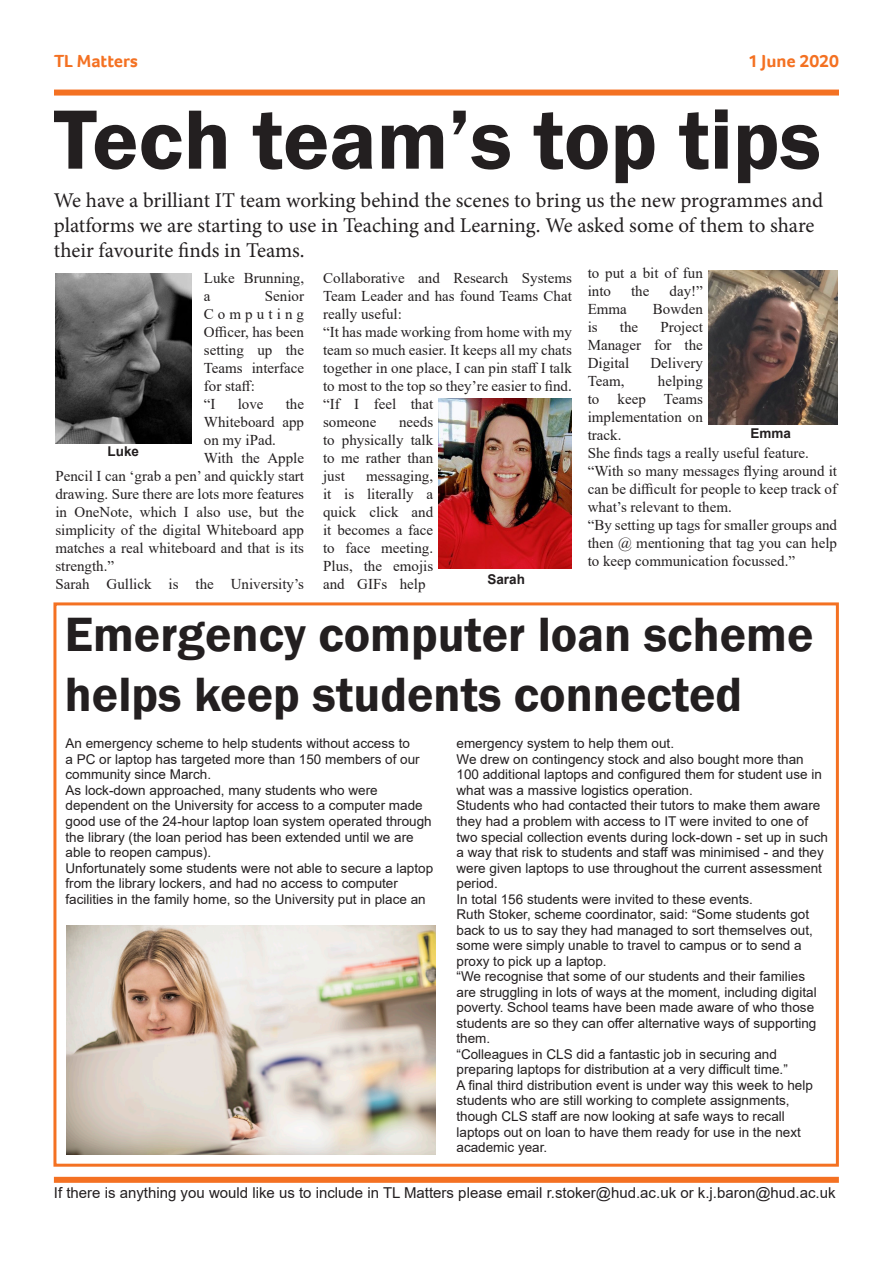
<style>
.page{position:relative;width:893px;height:1263px;background:#fff}
.page>*{position:absolute;margin:0;border:0;box-sizing:border-box;transform-origin:0 0}
.t1{font:600 87px "Franklin Gothic";color:#231f20}
.t2{font:600 49.5px/59.4px "Franklin Gothic";color:#231f20}
.t3{font:21px/25.2px "Minion Pro";letter-spacing:-.005em;color:#231f20}
.t4{font:700 18px "Foco";color:#f47122}
.t5{font:15px/18px "Times New Roman";color:#231f20}
.t6{font:15px "Arial";color:#231f20}
.t7{font:13.5px/15.5px "Arial";color:#231f20}
.t8{font:700 13.5px "Arial";color:#231f20}
</style>
<div class="page">
<div style="left:53px;top:602px;width:786px;height:565px;border:3px solid #f47122"></div>
<div style="left:54px;top:90px;width:785px;height:6px;background:#f47122"></div>
<div style="left:54px;top:1177px;width:785px;height:6px;background:#f47122"></div>
<img style="left:55px;top:273px;width:136px;height:170px">
<img style="left:67px;top:926px;width:368px;height:228px">
<img style="left:708px;top:271px;width:129px;height:153px">
<img style="left:438px;top:398px;width:133px;height:170px">
<h3 class="t4" style="left:54px;top:49px;width:85px">TL Matters</h3>
<h3 class="t4" style="left:748px;top:49px;width:92px">1 June 2020</h3>
<h1 class="t1" style="left:54px;top:86px;width:768px">Tech team’s top tips</h1>
<h3 class="t3" style="left:54px;top:187px;width:771px">We have a brilliant IT team working behind the scenes to bring us the new programmes and platforms we are starting to use in Teaching and Learning. We asked some of them to share their favourite finds in Teams.</h3>
<p class="t5" style="left:323px;top:268px;width:250px">Collaborative and Research Systems<br>Team Leader and has found Teams Chat really useful:<br>“It has made working from home with my team so much easier. It keeps all my chats together in one place, I can pin staff I talk to most to the top so they’re easier to find. “If I feel that<br>someone</p>
<p class="t5" style="left:588px;top:264px;width:117px">to put a bit of fun into</p>
<p class="t5" style="left:204px;top:268px;width:102px">Luke Brunning, a</p>
<p class="t5" style="left:631px;top:282px;width:20px">the</p>
<p class="t5" style="left:670px;top:282px;width:35px">day!”</p>
<p class="t5" style="left:204px;top:286px;width:102px;text-indent:61px">Senior<br>Computing<br>Officer, has been setting up the<br>Teams interface for staff:<br>“I</p>
<p class="t5" style="left:588px;top:300px;width:41px">Emma</p>
<p class="t5" style="left:653px;top:300px;width:51px">Bowden</p>
<p class="t5" style="left:588px;top:318px;width:12px">is</p>
<p class="t5" style="left:620px;top:318px;width:20px">the</p>
<p class="t5" style="left:588px;top:318px;width:117px;text-align:justify;text-indent:73px">Project Manager for the Digital</p>
<p class="t5" style="left:650px;top:354px;width:54px">Delivery</p>
<p class="t5" style="left:588px;top:372px;width:251px;text-indent:70px">helping<br>to keep Teams<br>implementation on<br>track.<br>She finds tags a really useful feature. “With so many messages flying around it can be difficult for people to keep track of what’s relevant to them.<br>“By setting up tags for smaller groups and then @ mentioning that tag you can help to keep communication focussed.”</p>
<p class="t5" style="left:588px;top:372px;width:38px">Team,</p>
<p class="t5" style="left:238px;top:394px;width:27px">love</p>
<p class="t5" style="left:286px;top:394px;width:20px">the</p>
<p class="t5" style="left:204px;top:412px;width:102px">Whiteboard app</p>
<p class="t5" style="left:204px;top:430px;width:74px">on my iPad.</p>
<p class="t5" style="left:204px;top:448px;width:102px">With the Apple</p>
<p class="t5" style="left:55px;top:466px;width:250px">Pencil I can ‘grab a pen’ and quickly start</p>
<p class="t5" style="left:55px;top:484px;width:250px">drawing. Sure there are lots more features</p>
<p class="t5" style="left:55px;top:502px;width:250px">in OneNote, which I also use, but the</p>
<p class="t5" style="left:55px;top:520px;width:250px">simplicity of the digital Whiteboard app</p>
<p class="t5" style="left:55px;top:538px;width:250px">matches a real whiteboard and that is its</p>
<p class="t5" style="left:55px;top:556px;width:60px">strength.”</p>
<p class="t5" style="left:55px;top:574px;width:250px">Sarah Gullick is the University’s</p>
<p class="t5" style="left:323px;top:412px;width:112px;text-align:justify;text-indent:76px">needs to physically talk to me rather than just</p>
<p class="t8" style="left:750px;top:424px;width:42px">Emma</p>
<p class="t8" style="left:108px;top:442px;width:33px">Luke</p>
<p class="t5" style="left:323px;top:466px;width:112px;text-align:justify;text-indent:43px">messaging, it is literally a quick click and it becomes a face to face meeting.<br>Plus, the emojis and GIFs help</p>
<p class="t8" style="left:487px;top:569px;width:39px">Sarah</p>
<h2 class="t2" style="left:65px;top:606px;width:750px">Emergency computer loan scheme helps keep students connected</h2>
<p class="t7" style="left:66px;top:736px;width:369px">An emergency scheme to help students without access to<br>a PC or laptop has targeted more than 150 members of our community since March.<br>As lock-down approached, many students who were dependent on the University for access to a computer made good use of the 24-hour laptop loan system operated through the library (the loan period has been extended until we are able to reopen campus).<br>Unfortunately some students were not able to secure a laptop from the library lockers, and had no access to computer facilities in the family home, so the University put in place an</p>
<p class="t7" style="left:456px;top:736px;width:373px">emergency system to help them out.<br>We drew on contingency stock and also bought more than 100 additional laptops and configured them for student use in what was a massive logistics operation.<br>Students who had contacted their tutors to make them aware they had a problem with access to IT were invited to one of two special collection events during lock-down - set up in such a way that risk to students and staff was minimised - and they were given laptops to use throughout the current assessment period.<br>In total 156 students were invited to these events.<br>Ruth Stoker, scheme coordinator, said: “Some students got back to us to say they had managed to sort themselves out, some were simply unable to travel to campus or to send a proxy to pick up a laptop.<br>“We recognise that some of our students and their families are struggling in lots of ways at the moment, including digital poverty. School teams have been made aware of who those students are so they can offer alternative ways of supporting them.<br>“Colleagues in CLS did a fantastic job in securing and preparing laptops for distribution at a very difficult time.”<br>A final third distribution event is under way this week to help students who are still working to complete assignments, though CLS staff are now looking at safe ways to recall laptops out on loan to have them ready for use in the next academic year.</p>
<p class="t6" style="left:54px;top:1182px;width:783px">If there is anything you would like us to include in TL Matters please email r.stoker@hud.ac.uk or k.j.baron@hud.ac.uk</p>
</div>
